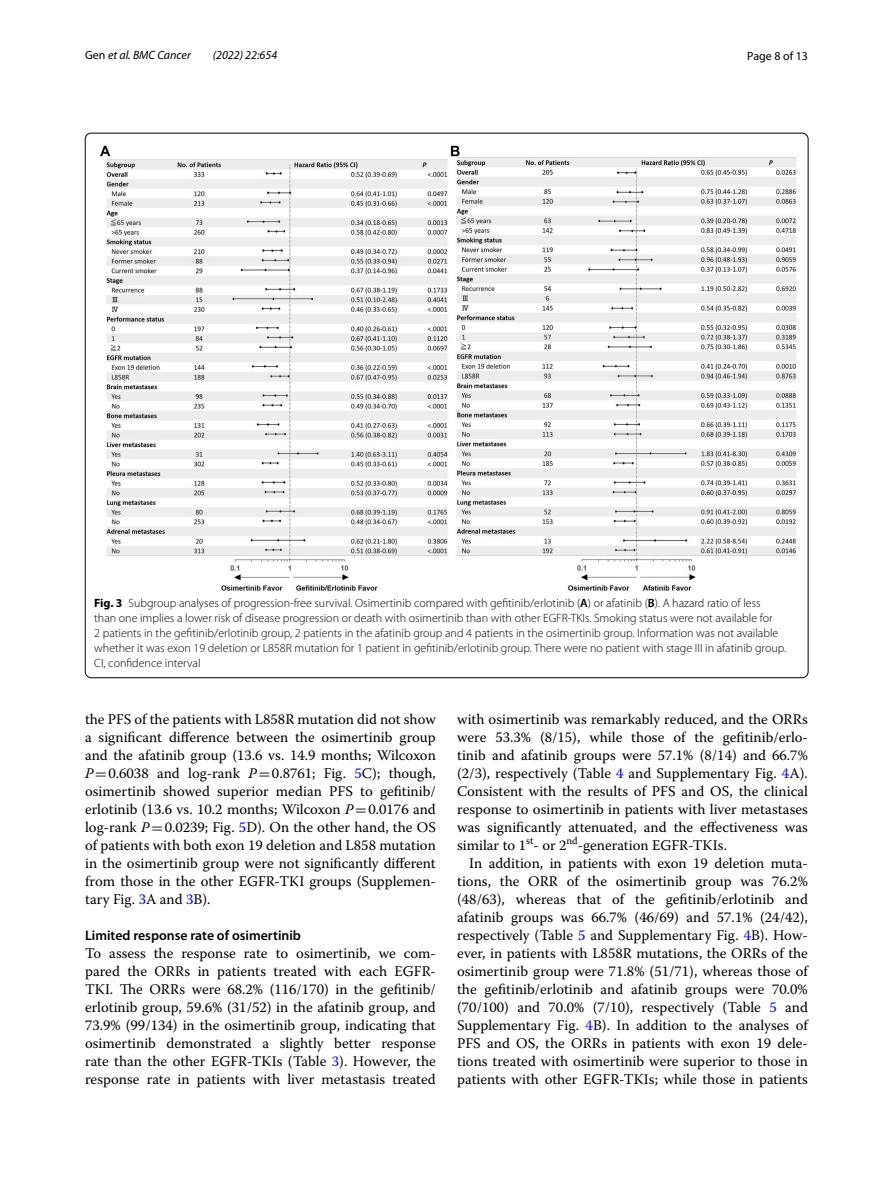
<style>
.page{position:relative;width:893px;height:1187px;background:#fff}
.page>*{position:absolute;margin:0;border:0;box-sizing:border-box;transform-origin:0 0}
.t1{font:14.7px/18px "Warnock Pro";color:#000;text-align:justify}
.t2{font:600 13.8px "Myriad Pro";color:#000}
.t3{font:300 12px/15px "Myriad Pro";color:#000}
.t4{font:italic 12px "Myriad Pro";color:#000}
.t5{font:12px "Myriad Pro";color:#000}
.s1{font-style:normal}
.s2{font-weight:700}
.s3{font-weight:600}
.s4{font-style:italic}
.s5{font-family:"MTSY"}
.s6{color:#00f}
</style>
<div class="page">
<img style="left:100px;top:145px;width:697px;height:447px">
<p class="t4" style="left:85px;top:48px;width:107px"><span class="s1">Gen</span> et al. BMC Cancer</p>
<p class="t4" style="left:213px;top:48px;width:66px">(2022) 22:654</p>
<p class="t5" style="left:747px;top:48px;width:62px">Page 8 of 13</p>
<p class="t3" style="left:94px;top:596px;width:693px"><span class="s2">Fig. 3</span> Subgroup analyses of progression-free survival. Osimertinib compared with gefitinib/erlotinib (<span class="s3">A</span>) or afatinib (<span class="s3">B</span>). A hazard ratio of less<br>than one implies a lower risk of disease progression or death with osimertinib than with other EGFR-TKIs. Smoking status were not available for<br>2 patients in the gefitinib/erlotinib group, 2 patients in the afatinib group and 4 patients in the osimertinib group. Information was not available whether it was exon 19 deletion or L858R mutation for 1 patient in gefitinib/erlotinib group. There were no patient with stage III in afatinib group.<br>CI, confidence interval</p>
<p class="t1" style="left:85px;top:710px;width:352px">the PFS of the patients with L858R mutation did not show a significant difference between the osimertinib group and the afatinib group (13.6 vs. 14.9 months; Wilcoxon <span class="s4">P</span><span class="s5">=</span>0.6038 and log-rank <span class="s4">P</span><span class="s5">=</span>0.8761; Fig. <span class="s6">5</span>C); though, osimertinib showed superior median PFS to gefitinib/ erlotinib (13.6 vs. 10.2 months; Wilcoxon <span class="s4">P</span><span class="s5">=</span>0.0176 and log-rank <span class="s4">P</span><span class="s5">=</span>0.0239; Fig. <span class="s6">5</span>D). On the other hand, the OS of patients with both exon 19 deletion and L858 mutation in the osimertinib group were not significantly different from those in the other EGFR-TKI groups (Supplemen&shy;tary Fig. <span class="s6">3</span>A and <span class="s6">3</span>B).</p>
<p class="t2" style="left:85px;top:926px;width:217px">Limited response rate of osimertinib</p>
<p class="t1" style="left:85px;top:944px;width:352px">To assess the response rate to osimertinib, we com&shy;pared the ORRs in patients treated with each EGFR-TKI. The ORRs were 68.2% (116/170) in the gefitinib/ erlotinib group, 59.6% (31/52) in the afatinib group, and 73.9% (99/134) in the osimertinib group, indicating that osimertinib demonstrated a slightly better response rate than the other EGFR-TKIs (Table <span class="s6">3</span>). However, the response rate in patients with liver metastasis treated</p>
<p class="t1" style="left:457px;top:710px;width:352px">with osimertinib was remarkably reduced, and the ORRs were 53.3% (8/15), while those of the gefitinib/erlo&shy;tinib and afatinib groups were 57.1% (8/14) and 66.7% (2/3), respectively (Table <span class="s6">4</span> and Supplementary Fig. <span class="s6">4</span>A).<br>Consistent with the results of PFS and OS, the clinical response to osimertinib in patients with liver metastases was significantly attenuated, and the effectiveness was similar to 1<sup>st</sup>- or 2<sup>nd</sup>-generation EGFR-TKIs.</p>
<p class="t1" style="left:457px;top:854px;width:352px;text-indent:12px">In addition, in patients with exon 19 deletion muta&shy;tions, the ORR of the osimertinib group was 76.2% (48/63), whereas that of the gefitinib/erlotinib and afatinib groups was 66.7% (46/69) and 57.1% (24/42), respectively (Table <span class="s6">5</span> and Supplementary Fig. <span class="s6">4</span>B). How&shy;ever, in patients with L858R mutations, the ORRs of the osimertinib group were 71.8% (51/71), whereas those of the gefitinib/erlotinib and afatinib groups were 70.0% (70/100) and 70.0% (7/10), respectively (Table <span class="s6">5</span> and Supplementary Fig. <span class="s6">4</span>B). In addition to the analyses of PFS and OS, the ORRs in patients with exon 19 dele&shy;tions treated with osimertinib were superior to those in patients with other EGFR-TKIs; while those in patients</p>
</div>
